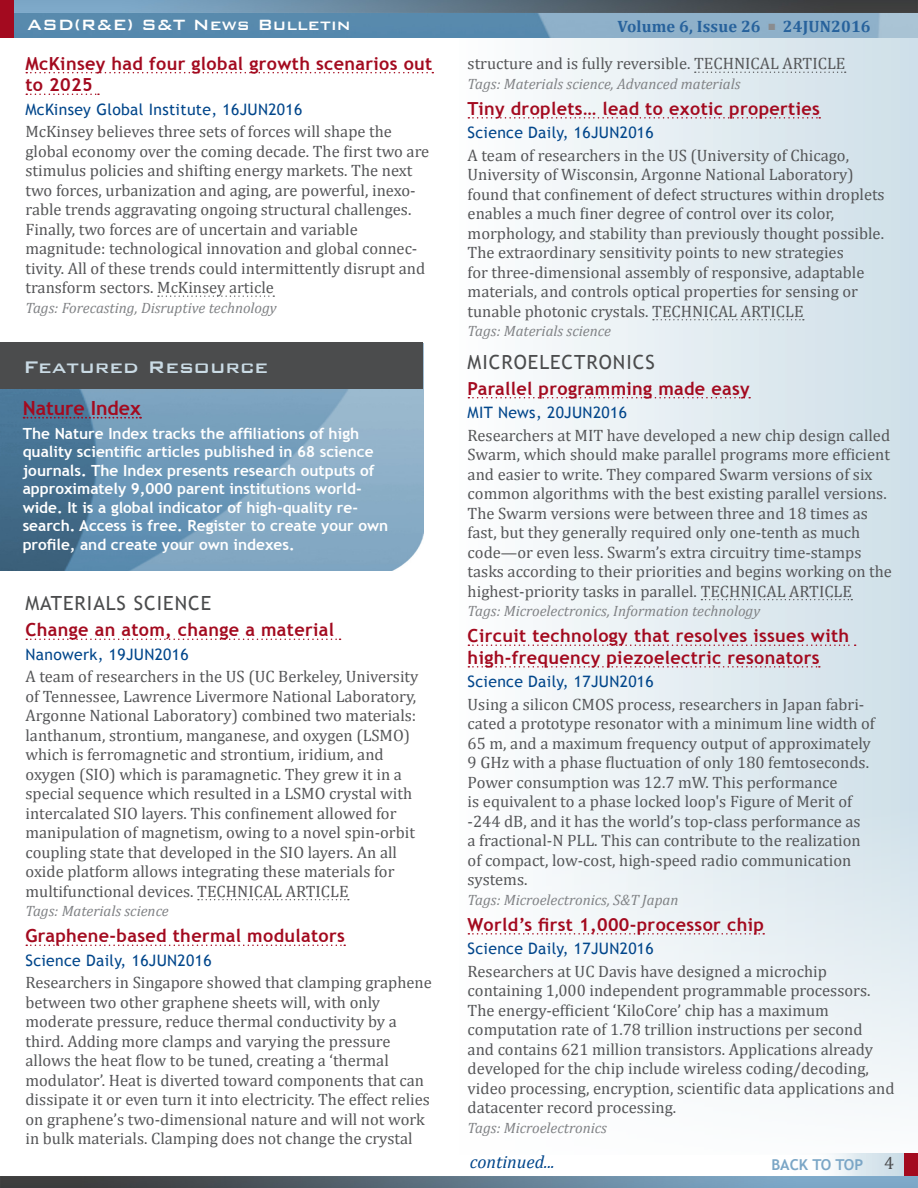
<style>
.page{position:relative;width:918px;height:1188px;background:#fff}
.page>*{position:absolute;margin:0;border:0;box-sizing:border-box;transform-origin:0 0}
.t1{font:500 22.5px "Bank Gothic";color:#cadbe5}
.t2{font:500 19.95px "Bank Gothic";color:#fff}
.category_name{font:19.5px "Trebuchet MS";letter-spacing:.05em;color:#4b4c4d}
.fsource_name{font:700 19.5px "Trebuchet MS";color:#a30a1f}
.article_title{font:700 18px/21.6px "Trebuchet MS";letter-spacing:.02em;color:#a30a1f}
.t3{font:italic 18px "Cambria";color:#01468b}
.t4{font:18px "Cambria";color:#4b4c4d}
.article_abstract{font:16.5px/19.5px "Cambria";color:#555658}
.t5{font:700 16.5px "Cambria";letter-spacing:.01em;color:#27629c}
.article_source{font:15.75px "Trebuchet MS";letter-spacing:.02em;color:#01468b}
.fsource_description{font:700 15.3px/18.5px "Trebuchet MS";color:#fff}
.article_tags{font:italic 15px "Cambria";color:#808285}
.t6{font:700 15px "Trebuchet MS";color:#7ba6c6}
.s1{color:#8a8c8f}
</style>
<div class="page">
<svg style="left:446px;top:37px;width:472px;height:1117px"></svg>
<img style="left:14px;top:13px;width:904px;height:24px">
<img style="left:14px;top:0;width:904px;height:13px">
<div style="left:791px;top:1154px;width:113px;height:24px;background:linear-gradient(to right,#fff,#c8dbe5)"></div>
<img style="left:0;top:1176px;width:918px;height:12px">
<div style="left:904px;top:1154px;width:14px;height:22px;background:#a30a1f"></div>
<div style="left:0;top:0;width:14px;height:37px;background:#a30a1f"></div>
<svg style="left:26px;top:72px;width:407px;height:1px"></svg>
<svg style="left:26px;top:94px;width:73px;height:1px"></svg>
<svg style="left:158px;top:295px;width:116px;height:2px"></svg>
<svg style="left:695px;top:72px;width:151px;height:1px"></svg>
<svg style="left:468px;top:117px;width:352px;height:2px"></svg>
<svg style="left:653px;top:319px;width:151px;height:1px"></svg>
<svg style="left:468px;top:397px;width:282px;height:1px"></svg>
<svg style="left:701px;top:599px;width:151px;height:1px"></svg>
<svg style="left:468px;top:644px;width:388px;height:2px"></svg>
<svg style="left:468px;top:666px;width:352px;height:2px"></svg>
<svg style="left:468px;top:933px;width:296px;height:2px"></svg>
<img style="left:0;top:344px;width:424px;height:227px">
<div style="left:0;top:342px;width:423px;height:46px;background:#4b4c4d"></div>
<svg style="left:24px;top:417px;width:117px;height:2px"></svg>
<svg style="left:26px;top:639px;width:315px;height:1px"></svg>
<svg style="left:198px;top:899px;width:151px;height:1px"></svg>
<svg style="left:26px;top:945px;width:319px;height:1px"></svg>
<p class="t2" style="left:27px;top:9px;width:325px">ASD(R&amp;E) S&amp;T News Bulletin</p>
<p class="article_title" style="left:26px;top:52px;width:408px">McKinsey had four global growth scenarios out to 2025</p>
<p class="article_source" style="left:26px;top:100px;width:278px">McKinsey Global Institute, 16JUN2016</p>
<p class="article_abstract" style="left:26px;top:122px;width:405px">McKinsey believes three sets of forces will shape the global economy over the coming decade. The first two are stimulus policies and shifting energy markets. The next two forces, urbanization and aging, are powerful, inexo&shy;rable trends aggravating ongoing structural challenges.<br>Finally, two forces are of uncertain and variable magnitude: technological innovation and global connec&shy;tivity. All of these trends could intermittently disrupt and transform sectors. McKinsey article</p>
<p class="article_tags" style="left:26px;top:297px;width:253px">Tags: Forecasting, Disruptive technology</p>
<p class="t1" style="left:23px;top:350px;width:247px">Featured Resource</p>
<p class="fsource_name" style="left:23px;top:396px;width:120px">Nature Index</p>
<p class="fsource_description" style="left:23px;top:424px;width:367px">The Nature Index tracks the affiliations of high quality scientific articles published in 68 science journals. The Index presents research outputs of approximately 9,000 parent institutions world&shy;wide. It is a global indicator of high-quality re&shy;search. Access is free. Register to create your own profile, and create your own indexes.</p>
<p class="category_name" style="left:26px;top:592px;width:187px">MATERIALS SCIENCE</p>
<p class="article_title" style="left:26px;top:619px;width:310px">Change an atom, change a material</p>
<p class="article_source" style="left:26px;top:645px;width:165px">Nanowerk, 19JUN2016</p>
<p class="article_abstract" style="left:26px;top:667px;width:395px">A team of researchers in the US (UC Berkeley, University of Tennessee, Lawrence Livermore National Laboratory, Argonne National Laboratory) combined two materials: lanthanum, strontium, manganese, and oxygen (LSMO) which is ferromagnetic and strontium, iridium, and oxygen (SIO) which is paramagnetic. They grew it in a special sequence which resulted in a LSMO crystal with intercalated SIO layers. This confinement allowed for manipulation of magnetism, owing to a novel spin-orbit coupling state that developed in the SIO layers. An all oxide platform allows integrating these materials for multifunctional devices. TECHNICAL ARTICLE</p>
<p class="article_tags" style="left:26px;top:900px;width:145px">Tags: Materials science</p>
<p class="article_title" style="left:26px;top:925px;width:321px">Graphene-based thermal modulators</p>
<p class="article_source" style="left:26px;top:951px;width:188px">Science Daily, 16JUN2016</p>
<p class="article_abstract" style="left:26px;top:973px;width:408px">Researchers in Singapore showed that clamping graphene between two other graphene sheets will, with only moderate pressure, reduce thermal conductivity by a third. Adding more clamps and varying the pressure allows the heat flow to be tuned, creating a ‘thermal modulator’. Heat is diverted toward components that can dissipate it or even turn it into electricity. The effect relies on graphene’s two-dimensional nature and will not work in bulk materials. Clamping does not change the crystal</p>
<p class="t5" style="left:618px;top:14px;width:255px">Volume 6, Issue 26 <span class="s1">■</span> 24JUN2016</p>
<p class="article_abstract" style="left:468px;top:54px;width:379px">structure and is fully reversible. TECHNICAL ARTICLE</p>
<p class="article_tags" style="left:468px;top:73px;width:274px">Tags: Materials science, Advanced materials</p>
<p class="article_title" style="left:468px;top:98px;width:354px">Tiny droplets… lead to exotic properties</p>
<p class="article_source" style="left:468px;top:123px;width:188px">Science Daily, 16JUN2016</p>
<p class="article_abstract" style="left:468px;top:145px;width:419px">A team of researchers in the US (University of Chicago, University of Wisconsin, Argonne National Laboratory) found that confinement of defect structures within droplets enables a much finer degree of control over its color, morphology, and stability than previously thought possible.<br>The extraordinary sensitivity points to new strategies<br>for three-dimensional assembly of responsive, adaptable materials, and controls optical properties for sensing or tunable photonic crystals. TECHNICAL ARTICLE</p>
<p class="article_tags" style="left:468px;top:321px;width:145px">Tags: Materials science</p>
<p class="category_name" style="left:468px;top:350px;width:189px">MICROELECTRONICS</p>
<p class="article_title" style="left:468px;top:378px;width:284px">Parallel programming made easy</p>
<p class="article_source" style="left:468px;top:403px;width:161px">MIT News, 20JUN2016</p>
<p class="article_abstract" style="left:468px;top:425px;width:426px">Researchers at MIT have developed a new chip design called Swarm, which should make parallel programs more efficient and easier to write. They compared Swarm versions of six common algorithms with the best existing parallel versions.<br>The Swarm versions were between three and 18 times as fast, but they generally required only one-tenth as much code—or even less. Swarm’s extra circuitry time-stamps tasks according to their priorities and begins working on the highest-priority tasks in parallel. TECHNICAL ARTICLE</p>
<p class="article_tags" style="left:468px;top:600px;width:294px">Tags: Microelectronics, Information technology</p>
<p class="article_title" style="left:468px;top:625px;width:383px">Circuit technology that resolves issues with high-frequency piezoelectric resonators</p>
<p class="article_source" style="left:468px;top:672px;width:188px">Science Daily, 17JUN2016</p>
<p class="article_abstract" style="left:468px;top:694px;width:409px">Using a silicon CMOS process, researchers in Japan fabri&shy;cated a prototype resonator with a minimum line width of 65 m, and a maximum frequency output of approximately 9 GHz with a phase fluctuation of only 180 femtoseconds.<br>Power consumption was 12.7 mW. This performance<br>is equivalent to a phase locked loop's Figure of Merit of -244 dB, and it has the world’s top-class performance as<br>a fractional-N PLL. This can contribute to the realization of compact, low-cost, high-speed radio communication systems.</p>
<p class="article_tags" style="left:468px;top:889px;width:212px">Tags: Microelectronics, S&amp;T Japan</p>
<p class="article_title" style="left:468px;top:914px;width:298px">World’s first 1,000-processor chip</p>
<p class="article_source" style="left:468px;top:939px;width:188px">Science Daily, 17JUN2016</p>
<p class="article_abstract" style="left:468px;top:961px;width:428px">Researchers at UC Davis have designed a microchip containing 1,000 independent programmable processors.<br>The energy-efficient ‘KiloCore’ chip has a maximum computation rate of 1.78 trillion instructions per second<br>and contains 621 million transistors. Applications already developed for the chip include wireless coding/decoding, video processing, encryption, scientific data applications and datacenter record processing.</p>
<p class="article_tags" style="left:468px;top:1117px;width:141px">Tags: Microelectronics</p>
<p class="t3" style="left:470px;top:1149px;width:87px">continued...</p>
<p class="t6" style="left:771px;top:1155px;width:93px">BACK TO TOP</p>
<p class="t4" style="left:884px;top:1152px;width:11px">4</p>
</div>
